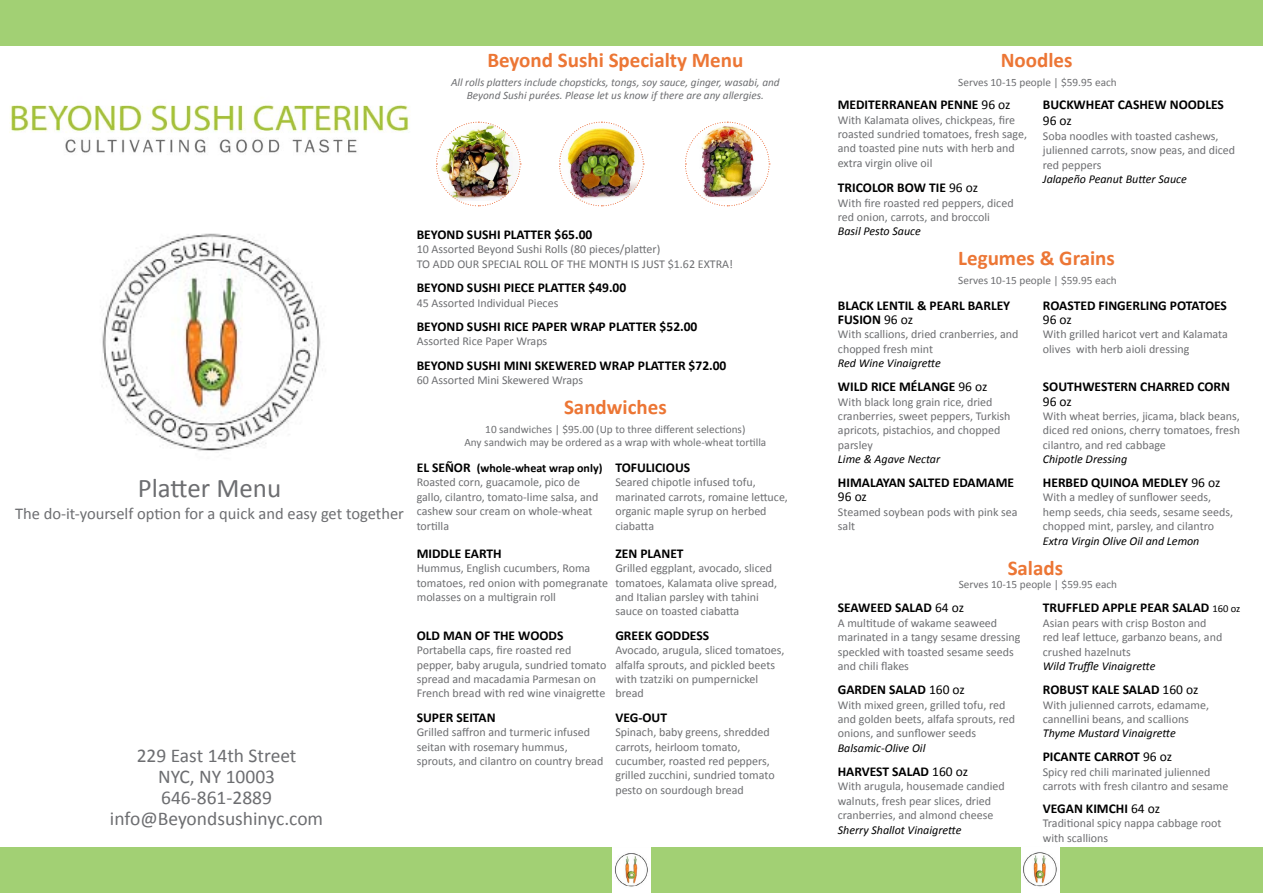
<style>
.page{position:relative;width:1263px;height:893px;background:#fff}
.page>*{position:absolute;margin:0;border:0;box-sizing:border-box;transform-origin:0 0}
.t1{font:27px "Calibri";color:#6d6e71}
.t2{font:700 21px "Calibri";color:#ec7635}
.t3{font:19.5px/21px "Calibri";color:#6d6e71;text-align:center}
.t4{font:16.5px "Calibri";color:#6d6e71}
.t5{font:700 13.5px/14.4px "Calibri";color:#000}
.t6{font:13.5px "Calibri";letter-spacing:-.005em;color:#000}
.t7{font:12px/14.4px "Calibri";color:#6d6e71}
.t8{font:italic 12px "Calibri";color:#000}
.t9{font:11.25px/13.5px "Calibri";color:#6d6e71;text-align:center}
.t10{font:italic 11.25px/13.5px "Calibri";color:#6d6e71;text-align:center}
.s1{font-weight:700;font-size:13.5px;color:#000}
.s2{font-weight:700;color:#000}
.s3{font-weight:400}
.s4{font-weight:400;font-size:10.5px}
</style>
<div class="page">
<div style="left:0;top:0;width:1263px;height:45px;background:#a2d074"></div>
<div style="left:0;top:847px;width:1263px;height:46px;background:#a2d074"></div>
<img style="left:9px;top:105px;width:401px;height:48px">
<img style="left:102px;top:233px;width:219px;height:218px">
<img style="left:436px;top:121px;width:85px;height:86px">
<img style="left:559px;top:121px;width:85px;height:86px">
<img style="left:685px;top:121px;width:85px;height:86px">
<img style="left:613px;top:847px;width:37px;height:46px">
<img style="left:1021px;top:847px;width:38px;height:46px">
<h2 class="t2" style="left:487px;top:46px;width:257px">Beyond Sushi Specialty Menu</h2>
<p class="t10" style="left:451px;top:75px;width:330px">All rolls platters include chopsticks, tongs, soy sauce, ginger, wasabi, and<br>Beyond Sushi purées. Please let us know if there are any allergies.</p>
<h1 class="t1" style="left:138px;top:471px;width:145px">Platter Menu</h1>
<h3 class="t4" style="left:15px;top:503px;width:390px">The do-it-yourself option for a quick and easy get together</h3>
<h3 class="t3" style="left:110px;top:745px;width:215px">229 East 14th Street<br>NYC, NY 10003<br>646-861-2889 info@Beyondsushinyc.com</h3>
<p class="t5" style="left:417px;top:227px;width:177px">BEYOND SUSHI PLATTER $65.00</p>
<p class="t7" style="left:417px;top:242px;width:318px">10 Assorted Beyond Sushi Rolls (80 pieces/platter)<br>TO ADD OUR SPECIAL ROLL OF THE MONTH IS JUST $1.62 EXTRA!</p>
<p class="t5" style="left:417px;top:281px;width:211px">BEYOND SUSHI PIECE PLATTER $49.00</p>
<p class="t7" style="left:417px;top:295px;width:143px">45 Assorted Individual Pieces</p>
<p class="t5" style="left:417px;top:319px;width:282px">BEYOND SUSHI RICE PAPER WRAP PLATTER $52.00</p>
<p class="t7" style="left:417px;top:334px;width:132px">Assorted Rice Paper Wraps</p>
<p class="t5" style="left:417px;top:358px;width:311px">BEYOND SUSHI MINI SKEWERED WRAP PLATTER $72.00</p>
<p class="t7" style="left:417px;top:373px;width:168px">60 Assorted Mini Skewered Wraps</p>
<h2 class="t2" style="left:564px;top:394px;width:104px">Sandwiches</h2>
<p class="t9" style="left:464px;top:422px;width:303px">10 sandwiches | $95.00 (Up to three different selections)<br>Any sandwich may be ordered as a wrap with whole-wheat tortilla</p>
<p class="t7" style="left:417px;top:461px;width:187px"><span class="s1">EL SEÑOR</span> <span class="s2">(whole-wheat wrap only)<br></span>Roasted corn, guacamole, pico de gallo, cilantro, tomato-lime salsa, and cashew sour cream on whole-wheat tortilla</p>
<p class="t5" style="left:615px;top:460px;width:76px">TOFULICIOUS</p>
<p class="t7" style="left:615px;top:475px;width:174px">Seared chipotle infused tofu, marinated carrots, romaine lettuce, organic maple syrup on herbed ciabatta</p>
<p class="t5" style="left:417px;top:546px;width:87px">MIDDLE EARTH</p>
<p class="t7" style="left:417px;top:561px;width:193px">Hummus, English cucumbers, Roma tomatoes, red onion with pomegranate molasses on a multigrain roll</p>
<p class="t5" style="left:417px;top:628px;width:148px">OLD MAN OF THE WOODS</p>
<p class="t7" style="left:417px;top:643px;width:191px">Portabella caps, fire roasted red pepper, baby arugula, sundried tomato spread and macadamia Parmesan on French bread with red wine vinaigrette</p>
<p class="t5" style="left:615px;top:546px;width:70px">ZEN PLANET</p>
<p class="t7" style="left:615px;top:561px;width:163px">Grilled eggplant, avocado, sliced tomatoes, Kalamata olive spread, and Italian parsley with tahini sauce on toasted ciabatta</p>
<p class="t5" style="left:615px;top:628px;width:95px">GREEK GODDESS</p>
<p class="t7" style="left:615px;top:643px;width:171px">Avocado, arugula, sliced tomatoes, alfalfa sprouts, and pickled beets with tzatziki on pumpernickel bread</p>
<p class="t5" style="left:417px;top:710px;width:80px">SUPER SEITAN</p>
<p class="t7" style="left:417px;top:725px;width:188px">Grilled saffron and turmeric infused seitan with rosemary hummus, sprouts, and cilantro on country bread</p>
<p class="t5" style="left:615px;top:710px;width:53px">VEG-OUT</p>
<p class="t7" style="left:615px;top:725px;width:161px">Spinach, baby greens, shredded carrots, heirloom tomato, cucumber, roasted red peppers, grilled zucchini, sundried tomato pesto on sourdough bread</p>
<h2 class="t2" style="left:1001px;top:46px;width:73px">Noodles</h2>
<p class="t9" style="left:958px;top:75px;width:160px">Serves 10-15 people | $59.95 each</p>
<p class="t5" style="left:1043px;top:98px;width:183px">BUCKWHEAT CASHEW NOODLES</p>
<p class="t6" style="left:1043px;top:112px;width:31px">96 oz</p>
<p class="t7" style="left:1043px;top:129px;width:194px">Soba noodles with toasted cashews, julienned carrots, snow peas, and diced red peppers</p>
<p class="t8" style="left:1043px;top:171px;width:145px">Jalapeño Peanut Butter Sauce</p>
<p class="t5" style="left:838px;top:98px;width:174px">MEDITERRANEAN PENNE <span class="s3">96 oz</span></p>
<p class="t7" style="left:838px;top:112px;width:191px">With Kalamata olives, chickpeas, fire roasted sundried tomatoes, fresh sage, and toasted pine nuts with herb and extra virgin olive oil</p>
<p class="t5" style="left:838px;top:181px;width:142px">TRICOLOR BOW TIE <span class="s3">96 oz</span></p>
<p class="t7" style="left:838px;top:196px;width:177px">With fire roasted red peppers, diced red onion, carrots, and broccoli</p>
<p class="t8" style="left:838px;top:223px;width:84px">Basil Pesto Sauce</p>
<h2 class="t2" style="left:958px;top:245px;width:158px">Legumes &amp; Grains</h2>
<p class="t9" style="left:958px;top:273px;width:160px">Serves 10-15 people | $59.95 each</p>
<p class="t5" style="left:838px;top:298px;width:174px">BLACK LENTIL &amp; PEARL BARLEY<br>FUSION <span class="s3">96 oz</span></p>
<p class="t7" style="left:838px;top:327px;width:182px">With scallions, dried cranberries, and chopped fresh mint</p>
<p class="t8" style="left:838px;top:355px;width:104px">Red Wine Vinaigrette</p>
<p class="t5" style="left:838px;top:379px;width:151px">WILD RICE MÉLANGE <span class="s3">96 oz</span></p>
<p class="t7" style="left:838px;top:394px;width:174px">With black long grain rice, dried cranberries, sweet peppers, Turkish apricots, pistachios, and chopped parsley</p>
<p class="t8" style="left:838px;top:451px;width:104px">Lime &amp; Agave Nectar</p>
<p class="t5" style="left:838px;top:475px;width:178px">HIMALAYAN SALTED EDAMAME</p>
<p class="t6" style="left:838px;top:488px;width:31px">96 oz</p>
<p class="t7" style="left:838px;top:505px;width:181px">Steamed soybean pods with pink sea salt</p>
<p class="t5" style="left:1043px;top:298px;width:186px">ROASTED FINGERLING POTATOES</p>
<p class="t6" style="left:1043px;top:311px;width:31px">96 oz</p>
<p class="t7" style="left:1043px;top:327px;width:186px">With grilled haricot vert and Kalamata olives with herb aioli dressing</p>
<p class="t5" style="left:1043px;top:379px;width:189px">SOUTHWESTERN CHARRED CORN</p>
<p class="t6" style="left:1043px;top:392px;width:31px">96 oz</p>
<p class="t7" style="left:1043px;top:409px;width:199px;text-align:justify">With wheat berries, jicama, black beans, diced red onions, cherry tomatoes, fresh cilantro, and red cabbage</p>
<p class="t8" style="left:1043px;top:451px;width:86px">Chipotle Dressing</p>
<p class="t5" style="left:1043px;top:475px;width:179px">HERBED QUINOA MEDLEY <span class="s3">96 oz</span></p>
<p class="t7" style="left:1043px;top:490px;width:192px">With a medley of sunflower seeds, hemp seeds, chia seeds, sesame seeds, chopped mint, parsley, and cilantro</p>
<p class="t8" style="left:1043px;top:532px;width:158px">Extra Virgin Olive Oil and Lemon</p>
<h2 class="t2" style="left:1008px;top:554px;width:57px">Salads</h2>
<p class="t9" style="left:959px;top:578px;width:160px">Serves 10-15 people | $59.95 each</p>
<p class="t5" style="left:838px;top:601px;width:128px">SEAWEED SALAD <span class="s3">64 oz</span></p>
<p class="t7" style="left:838px;top:616px;width:184px">A multitude of wakame seaweed marinated in a tangy sesame dressing speckled with toasted sesame seeds and chili flakes</p>
<p class="t5" style="left:838px;top:682px;width:129px">GARDEN SALAD <span class="s3">160 oz</span></p>
<p class="t7" style="left:838px;top:697px;width:179px">With mixed green, grilled tofu, red and golden beets, alfafa sprouts, red onions, and sunflower seeds</p>
<p class="t8" style="left:838px;top:740px;width:89px">Balsamic-Olive Oil</p>
<p class="t5" style="left:1043px;top:601px;width:199px">TRUFFLED APPLE PEAR SALAD <span class="s4">160 oz</span></p>
<p class="t7" style="left:1043px;top:616px;width:181px">Asian pears with crisp Boston and red leaf lettuce, garbanzo beans, and crushed hazelnuts</p>
<p class="t8" style="left:1043px;top:658px;width:114px">Wild Truffle Vinaigrette</p>
<p class="t5" style="left:1043px;top:682px;width:157px">ROBUST KALE SALAD <span class="s3">160 oz</span></p>
<p class="t7" style="left:1043px;top:697px;width:168px">With julienned carrots, edamame, cannellini beans, and scallions</p>
<p class="t8" style="left:1043px;top:725px;width:134px">Thyme Mustard Vinaigrette</p>
<p class="t5" style="left:1043px;top:750px;width:131px">PICANTE CARROT <span class="s3">96 oz</span></p>
<p class="t7" style="left:1043px;top:765px;width:187px">Spicy red chili marinated julienned carrots with fresh cilantro and sesame</p>
<p class="t5" style="left:1043px;top:801px;width:119px">VEGAN KIMCHI <span class="s3">64 oz</span></p>
<p class="t7" style="left:1043px;top:816px;width:180px">Traditional spicy nappa cabbage root with scallions</p>
<p class="t5" style="left:838px;top:764px;width:132px">HARVEST SALAD <span class="s3">160 oz</span></p>
<p class="t7" style="left:838px;top:779px;width:169px">With arugula, housemade candied walnuts, fresh pear slices, dried cranberries, and almond cheese</p>
<p class="t8" style="left:838px;top:821px;width:125px">Sherry Shallot Vinaigrette</p>
</div>
